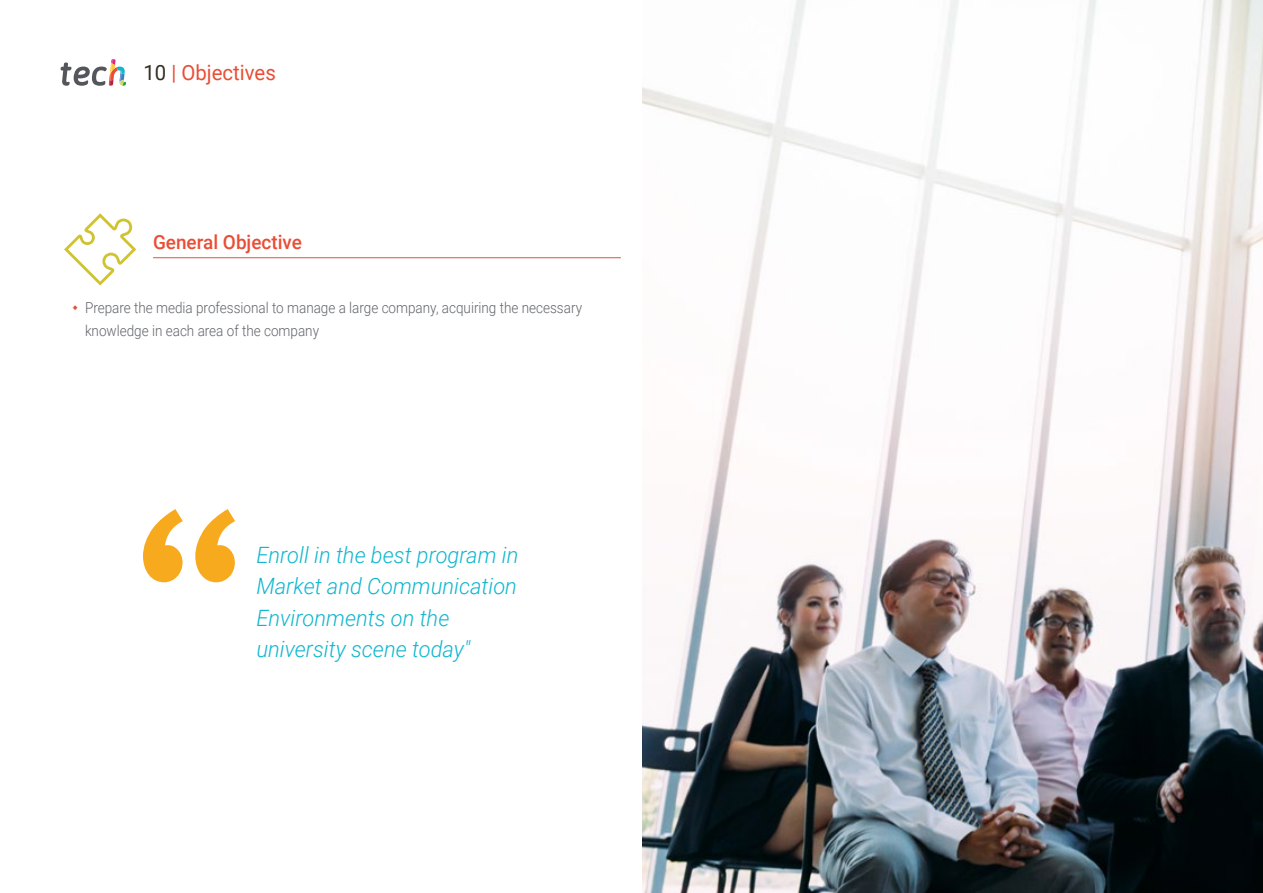
<style>
.page{position:relative;width:1263px;height:893px;background:#fff}
.page>*{position:absolute;margin:0;border:0;box-sizing:border-box;transform-origin:0 0}
.t1{font:italic 300 22.5px/31.5px "Roboto";color:#0fb6cf}
.t2{font:21px "Roboto";color:#e94d35}
.t3{font:500 19.5px "Roboto";color:#e94d35}
.t4{font:300 15px/22.5px "Roboto";color:#61646a;scale:.9 1}
.s1{color:#312e20}
.s2{color:#e94d36}
</style>
<div class="page">
<hr style="left:153px;top:257px;width:468px;height:1px;background:#e94d35">
<svg style="left:64px;top:213px;width:72px;height:73px"></svg>
<svg style="left:61px;top:59px;width:65px;height:27px"></svg>
<svg style="left:143px;top:509px;width:92px;height:73px"></svg>
<img style="left:642px;top:0;width:621px;height:893px">
<h2 class="t2" style="left:144px;top:57px;width:134px"><span class="s1">10</span> <span class="s2">|</span> Objectives</h2>
<h3 class="t3" style="left:153px;top:229px;width:150px">General Objective</h3>
<p class="t4" style="left:85px;top:296px;width:554px">Prepare the media professional to manage a large company, acquiring the necessary knowledge in each area of the company</p>
<h1 class="t1" style="left:256px;top:538px;width:264px">Enroll in the best program in<br>Market and Communication<br>Environments on the university scene today"</h1>
</div>
